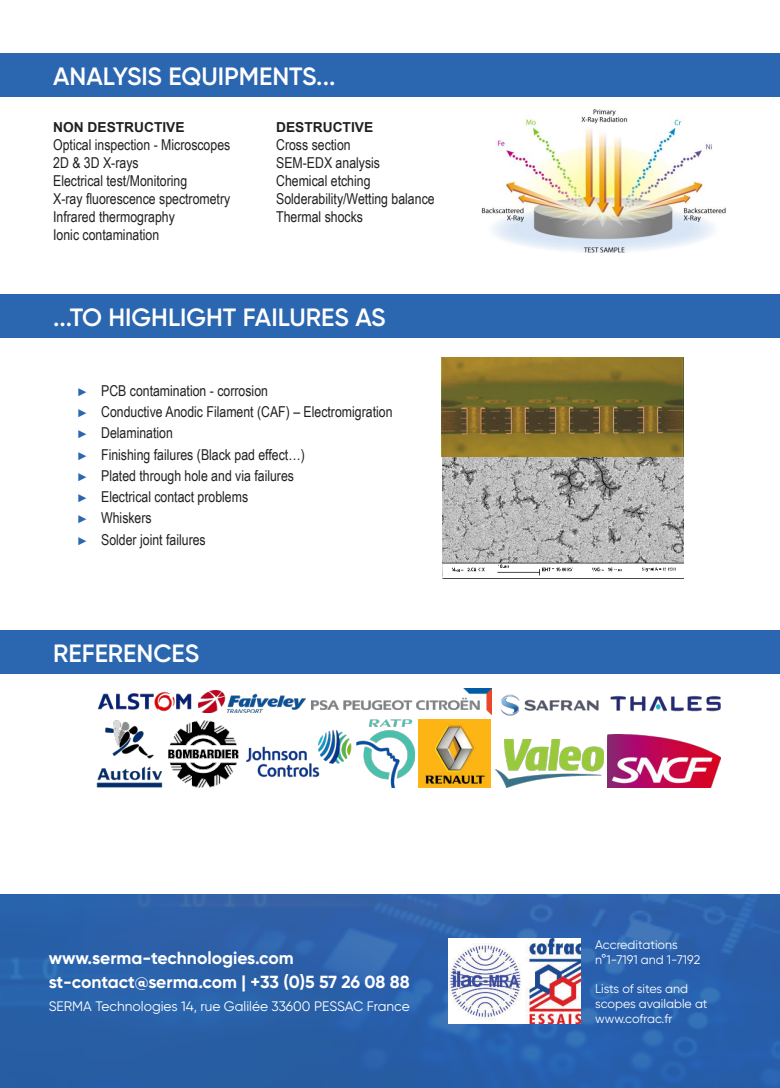
<style>
.page{position:relative;width:780px;height:1088px;background:#fff}
.page>*{position:absolute;margin:0;border:0;box-sizing:border-box;transform-origin:0 0}
.t1{font:600 25px "Gilroy";color:#fff}
.t2{font:700 17.5px/23.5px "Gilroy";color:#fff}
.t3{font:15px/18px "Arial Narrow";color:#231f20}
.t4{font:13.75px "Gilroy";color:#fff}
.t5{font:700 13.75px "Arial";color:#231f20}
.t6{font:12.5px/14.8px "Gilroy";color:#fff}
.s1{font-size:11.25px;color:#2b66b0}
</style>
<div class="page">
<img style="left:481px;top:109px;width:245px;height:144px">
<img style="left:442px;top:456px;width:241px;height:122px">
<img style="left:442px;top:357px;width:241px;height:99px">
<img style="left:97px;top:691px;width:95px;height:21px">
<img style="left:97px;top:720px;width:65px;height:67px">
<img style="left:168px;top:720px;width:71px;height:67px">
<img style="left:198px;top:690px;width:108px;height:22px">
<img style="left:246px;top:730px;width:106px;height:48px">
<img style="left:311px;top:688px;width:180px;height:26px">
<img style="left:356px;top:719px;width:58px;height:68px">
<img style="left:418px;top:719px;width:72px;height:68px">
<img style="left:491px;top:688px;width:108px;height:28px">
<img style="left:607px;top:734px;width:113px;height:53px">
<img style="left:610px;top:695px;width:111px;height:17px">
<img style="left:496px;top:739px;width:107px;height:48px">
<div style="left:0;top:53px;width:780px;height:43px;background:#2b66b0"></div>
<div style="left:0;top:294px;width:780px;height:43px;background:#2b66b0"></div>
<div style="left:0;top:631px;width:780px;height:43px;background:#2b66b0"></div>
<svg style="left:0;top:894px;width:780px;height:194px;background:#2a61aa"></svg>
<img style="left:448px;top:938px;width:132px;height:85px">
<h1 class="t1" style="left:53px;top:65px;width:284px">ANALYSIS EQUIPMENTS...</h1>
<p class="t5" style="left:53px;top:119px;width:133px">NON DESTRUCTIVE</p>
<p class="t3" style="left:53px;top:137px;width:179px">Optical inspection - Microscopes<br>2D &amp; 3D X-rays<br>Electrical test/Monitoring<br>X-ray fluorescence spectrometry<br>Infrared thermography<br>Ionic contamination</p>
<p class="t5" style="left:276px;top:119px;width:99px">DESTRUCTIVE</p>
<p class="t3" style="left:276px;top:137px;width:160px">Cross section<br>SEM-EDX analysis<br>Chemical etching<br>Solderability/Wetting balance<br>Thermal shocks</p>
<h1 class="t1" style="left:53px;top:306px;width:334px">...TO HIGHLIGHT FAILURES AS</h1>
<p class="t3" style="left:79px;top:379px;width:315px;line-height:21.2px"><span class="s1">►</span> PCB contamination - corrosion<br><span class="s1">►</span> Conductive Anodic Filament (CAF) – Electromigration <span class="s1">►</span> Delamination<br><span class="s1">►</span> Finishing failures (Black pad effect…)<br><span class="s1">►</span> Plated through hole and via failures<br><span class="s1">►</span> Electrical contact problems<br><span class="s1">►</span> Whiskers<br><span class="s1">►</span> Solder joint failures</p>
<h1 class="t1" style="left:53px;top:642px;width:148px">REFERENCES</h1>
<p class="t2" style="left:49px;top:947px;width:362px">www.serma-technologies.com st-contact@serma.com | +33 (0)5 57 26 08 88</p>
<p class="t4" style="left:49px;top:1000px;width:362px">SERMA Technologies 14, rue Galilée 33600 PESSAC France</p>
<p class="t6" style="left:595px;top:938px;width:107px">Accreditations n°1-7191 and 1-7192</p>
<p class="t6" style="left:595px;top:982px;width:114px">Lists of sites and scopes available at www.cofrac.fr</p>
</div>
